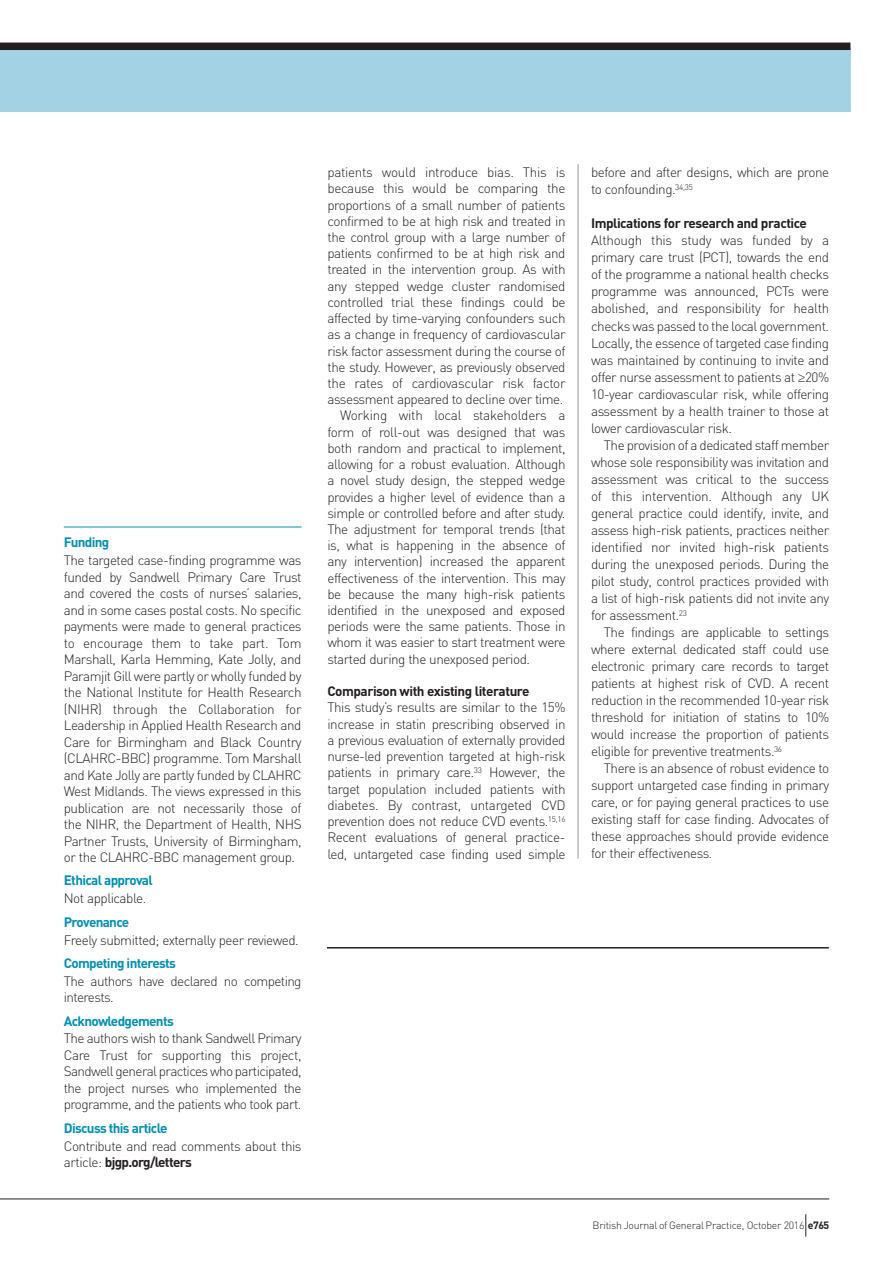
<style>
.page{position:relative;width:893px;height:1263px;background:#fff}
.page>*{position:absolute;margin:0;border:0;box-sizing:border-box;transform-origin:0 0}
.t1{font:300 13.5px/17px "DIN";letter-spacing:-.035em;color:#231f20;text-align:justify}
.t2{font:700 13.5px "DIN";letter-spacing:-.05em;color:#008fb3}
.t3{font:700 13.5px "DIN";letter-spacing:-.035em;color:#231f20}
.t4{font:300 10.5px "DIN";letter-spacing:-.025em;color:#231f20}
.s1{font-weight:700}
.s2{font-family:"Helvetica"}
</style>
<div class="page">
<div style="left:0;top:48px;width:850px;height:64px;background:#a2d2e3"></div>
<div style="left:0;top:43px;width:850px;height:7px;background:#231f20"></div>
<hr style="left:64px;top:527px;width:238px;height:1px;background:#008fb3">
<hr style="left:578px;top:164px;width:1px;height:694px;background:#939598">
<hr style="left:327px;top:947px;width:502px;height:1px;background:#231f20">
<hr style="left:0;top:1198px;width:829px;height:1px;background:#231f20">
<svg style="left:805px;top:1214px;width:1px;height:23px"></svg>
<p class="t2" style="left:64px;top:534px;width:47px">Funding</p>
<p class="t1" style="left:64px;top:552px;width:239px;line-height:16.5px">The targeted case-finding programme was funded by Sandwell Primary Care Trust and covered the costs of nurses’ salaries, and in some cases postal costs. No specific payments were made to general practices to encourage them to take part. Tom Marshall, Karla Hemming, Kate Jolly, and Paramjit Gill were partly or wholly funded by the National Institute for Health Research (NIHR) through the Collaboration for Leadership in Applied Health Research and Care for Birmingham and Black Country (CLAHRC-BBC) programme. Tom Marshall and Kate Jolly are partly funded by CLAHRC West Midlands. The views expressed in this publication are not necessarily those of the NIHR, the Department of Health, NHS Partner Trusts, University of Birmingham, or the CLAHRC-BBC management group.</p>
<p class="t2" style="left:64px;top:872px;width:91px">Ethical approval</p>
<p class="t1" style="left:64px;top:890px;width:84px">Not applicable.</p>
<p class="t2" style="left:64px;top:913px;width:67px">Provenance</p>
<p class="t1" style="left:64px;top:931px;width:237px">Freely submitted; externally peer reviewed.</p>
<p class="t2" style="left:64px;top:954px;width:114px">Competing interests</p>
<p class="t1" style="left:64px;top:972px;width:239px;line-height:16.5px">The authors have declared no competing interests.</p>
<p class="t2" style="left:64px;top:1012px;width:112px">Acknowledgements</p>
<p class="t1" style="left:64px;top:1030px;width:239px;line-height:16.5px">The authors wish to thank Sandwell Primary Care Trust for supporting this project, Sandwell general practices who participated, the project nurses who implemented the programme, and the patients who took part.</p>
<p class="t2" style="left:64px;top:1119px;width:105px">Discuss this article</p>
<p class="t1" style="left:64px;top:1137px;width:239px;line-height:16.5px">Contribute and read comments about this article: <span class="s1">bjgp.org/letters</span></p>
<p class="t1" style="left:327px;top:164px;width:239px">patients would introduce bias. This is</p>
<p class="t1" style="left:327px;top:180px;width:239px">because this would be comparing the</p>
<p class="t1" style="left:327px;top:196px;width:240px">proportions of a small number of patients</p>
<p class="t1" style="left:327px;top:212px;width:240px">confirmed to be at high risk and treated in</p>
<p class="t1" style="left:327px;top:229px;width:240px">the control group with a large number of</p>
<p class="t1" style="left:327px;top:245px;width:240px">patients confirmed to be at high risk and</p>
<p class="t1" style="left:327px;top:261px;width:240px">treated in the intervention group. As with</p>
<p class="t1" style="left:327px;top:277px;width:240px">any stepped wedge cluster randomised</p>
<p class="t1" style="left:327px;top:293px;width:240px">controlled trial these findings could be</p>
<p class="t1" style="left:327px;top:310px;width:240px">affected by time-varying confounders such</p>
<p class="t1" style="left:327px;top:326px;width:240px">as a change in frequency of cardiovascular</p>
<p class="t1" style="left:327px;top:342px;width:240px">risk factor assessment during the course of</p>
<p class="t1" style="left:327px;top:358px;width:240px">the study. However, as previously observed</p>
<p class="t1" style="left:327px;top:374px;width:240px">the rates of cardiovascular risk factor</p>
<p class="t1" style="left:327px;top:391px;width:237px">assessment appeared to decline over time.</p>
<p class="t1" style="left:340px;top:407px;width:227px">Working with local stakeholders a</p>
<p class="t1" style="left:327px;top:423px;width:240px">form of roll-out was designed that was</p>
<p class="t1" style="left:327px;top:439px;width:240px">both random and practical to implement,</p>
<p class="t1" style="left:327px;top:456px;width:240px">allowing for a robust evaluation. Although</p>
<p class="t1" style="left:327px;top:472px;width:240px">a novel study design, the stepped wedge</p>
<p class="t1" style="left:327px;top:488px;width:240px">provides a higher level of evidence than a</p>
<p class="t1" style="left:327px;top:504px;width:240px">simple or controlled before and after study.</p>
<p class="t1" style="left:327px;top:520px;width:240px">The adjustment for temporal trends (that</p>
<p class="t1" style="left:327px;top:537px;width:240px">is, what is happening in the absence of</p>
<p class="t1" style="left:327px;top:553px;width:240px">any intervention) increased the apparent</p>
<p class="t1" style="left:327px;top:569px;width:240px">effectiveness of the intervention. This may</p>
<p class="t1" style="left:327px;top:585px;width:240px">be because the many high-risk patients</p>
<p class="t1" style="left:327px;top:601px;width:240px">identified in the unexposed and exposed</p>
<p class="t1" style="left:327px;top:618px;width:240px">periods were the same patients. Those in</p>
<p class="t1" style="left:327px;top:634px;width:240px">whom it was easier to start treatment were</p>
<p class="t1" style="left:327px;top:650px;width:204px">started during the unexposed period.</p>
<p class="t3" style="left:327px;top:682px;width:204px">Comparison with existing literature</p>
<p class="t1" style="left:327px;top:699px;width:240px;line-height:16.2px">This study’s results are similar to the 15% increase in statin prescribing observed in a previous evaluation of externally provided nurse-led prevention targeted at high-risk patients in primary care.<sup>33</sup> However, the target population included patients with diabetes. By contrast, untargeted CVD prevention does not reduce CVD events.<sup>15,16<br></sup>Recent evaluations of general practice&shy;led, untargeted case finding used simple</p>
<p class="t1" style="left:591px;top:164px;width:240px">before and after designs, which are prone to confounding.<sup>34,35</sup></p>
<p class="t3" style="left:591px;top:215px;width:217px">Implications for research and practice</p>
<p class="t1" style="left:591px;top:232px;width:240px">Although this study was funded by a primary care trust (PCT), towards the end of the programme a national health checks programme was announced, PCTs were abolished, and responsibility for health checks was passed to the local government.<br>Locally, the essence of targeted case finding was maintained by continuing to invite and offer nurse assessment to patients at <span class="s2">≥</span>20% 10-year cardiovascular risk, while offering assessment by a health trainer to those at lower cardiovascular risk.</p>
<p class="t1" style="left:591px;top:436px;width:240px;text-indent:13px">The provision of a dedicated staff member whose sole responsibility was invitation and assessment was critical to the success of this intervention. Although any UK general practice could identify, invite, and assess high-risk patients, practices neither identified nor invited high-risk patients during the unexposed periods. During the pilot study, control practices provided with a list of high-risk patients did not invite any for assessment.<sup>23</sup></p>
<p class="t1" style="left:591px;top:624px;width:240px;text-indent:13px">The findings are applicable to settings where external dedicated staff could use electronic primary care records to target patients at highest risk of CVD. A recent reduction in the recommended 10-year risk threshold for initiation of statins to 10% would increase the proportion of patients eligible for preventive treatments.<sup>36</sup></p>
<p class="t1" style="left:591px;top:760px;width:240px;text-indent:13px">There is an absence of robust evidence to support untargeted case finding in primary care, or for paying general practices to use existing staff for case finding. Advocates of these approaches should provide evidence for their effectiveness.</p>
<p class="t4" style="left:593px;top:1219px;width:238px">British Journal of General Practice, October 2016 <span class="s1">e765</span></p>
</div>
